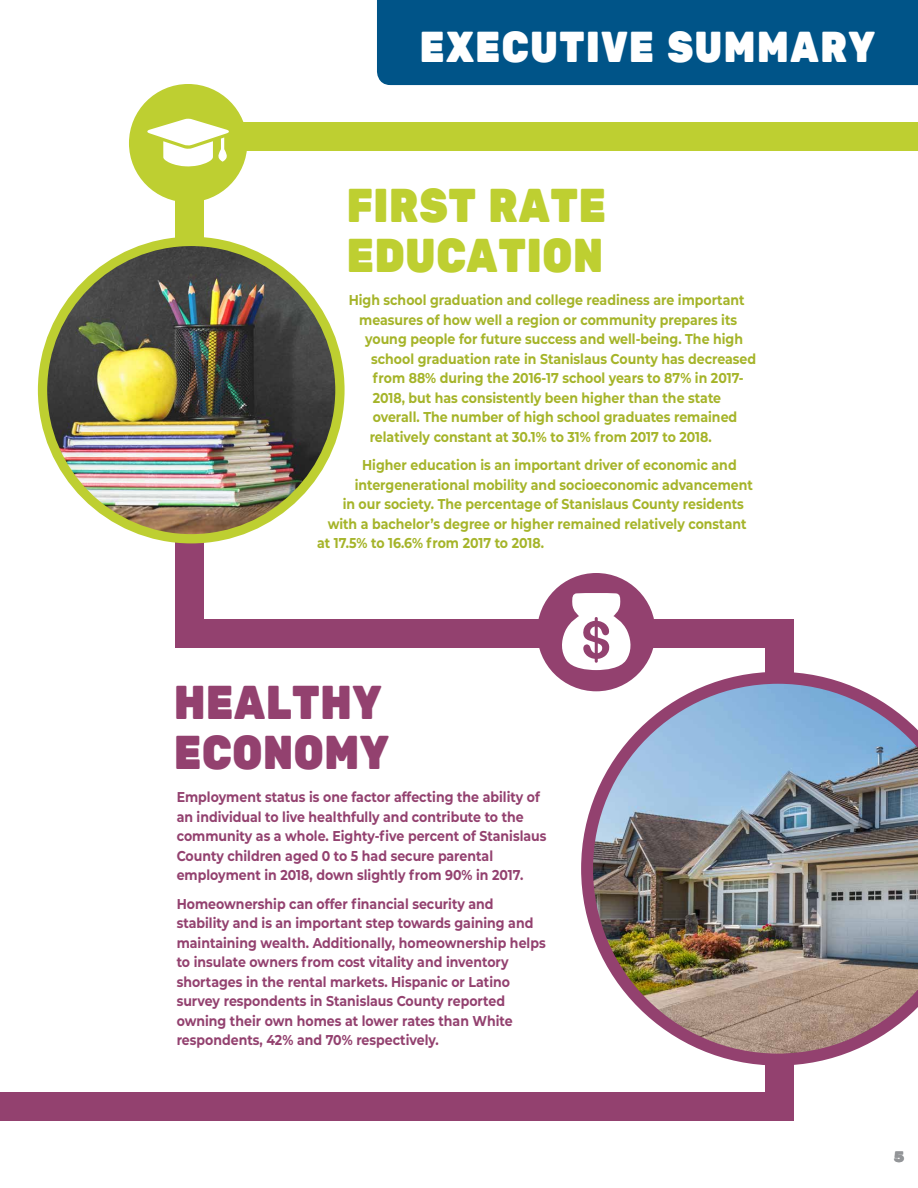
<style>
.page{position:relative;width:918px;height:1188px;background:#fff}
.page>*{position:absolute;margin:0;border:0;box-sizing:border-box;transform-origin:0 0}
.t1{font:47.25px/49.5px "Rubik One";color:#becf31;scale:.86 1}
.t2{font:47.25px/49.5px "Rubik One";color:#93416f;scale:.86 1}
.t3{font:43.05px "Rubik One";letter-spacing:.025em;color:#fff;scale:.86 1}
.t4{font:15px "Rubik One";color:#939598}
.t5{font:700 14.25px "Montserrat";color:#a5b429;scale:.88 1}
.t6{font:700 14.25px/19.5px "Montserrat";color:#93416f;scale:.88 1}
</style>
<div class="page">
<div style="left:176px;top:122px;width:742px;height:28px;background:#becf31"></div>
<div style="left:177px;top:620px;width:600px;height:28px;background:#93416f"></div>
<div style="left:0;top:1092px;width:794px;height:28px;background:#93416f"></div>
<div style="left:176px;top:122px;width:28px;height:268px;background:#becf31"></div>
<div style="left:176px;top:392px;width:28px;height:256px;background:#93416f"></div>
<div style="left:766px;top:620px;width:28px;height:268px;background:#93416f"></div>
<div style="left:766px;top:845px;width:28px;height:268px;background:#93416f"></div>
<img style="left:43px;top:241px;width:294px;height:297px">
<div style="left:38px;top:237px;width:307px;height:306px;border:9px solid #becf31;border-radius:50%"></div>
<img style="left:581px;top:672px;width:337px;height:394px">
<div style="left:129px;top:84px;width:118px;height:118px;background:#becf31;border-radius:50%"></div>
<svg style="left:147px;top:119px;width:82px;height:48px"></svg>
<div style="left:377px;top:0;width:541px;height:85px;background:#005488"></div>
<div style="left:537px;top:573px;width:118px;height:118px;background:#93416f;border-radius:50%"></div>
<svg style="left:562px;top:593px;width:69px;height:77px"></svg>
<h2 class="t3" style="left:420px;top:22px;width:531px">EXECUTIVE SUMMARY</h2>
<h1 class="t1" style="left:346px;top:183px;width:304px">FIRST RATE<br>EDUCATION</h1>
<p class="t5" style="left:349px;top:290px;width:451px">High school graduation and college readiness are important</p>
<p class="t5" style="left:359px;top:310px;width:431px">measures of how well a region or community prepares its</p>
<p class="t5" style="left:365px;top:329px;width:431px">young people for future success and well-being. The high</p>
<p class="t5" style="left:371px;top:349px;width:439px">school graduation rate in Stanislaus County has decreased</p>
<p class="t5" style="left:373px;top:368px;width:423px">from 88% during the 2016-17 school years to 87% in 2017-</p>
<p class="t5" style="left:373px;top:387px;width:398px">2018, but has consistently been higher than the state</p>
<p class="t5" style="left:373px;top:407px;width:416px">overall. The number of high school graduates remained</p>
<p class="t5" style="left:370px;top:426px;width:390px">relatively constant at 30.1% to 31% from 2017 to 2018.</p>
<p class="t5" style="left:362px;top:455px;width:427px">Higher education is an important driver of economic and</p>
<p class="t5" style="left:355px;top:474px;width:454px">intergenerational mobility and socioeconomic advancement</p>
<p class="t5" style="left:343px;top:494px;width:458px">in our society. The percentage of Stanislaus County residents</p>
<p class="t5" style="left:328px;top:513px;width:478px">with a bachelor’s degree or higher remained relatively constant</p>
<p class="t5" style="left:317px;top:533px;width:259px">at 17.5% to 16.6% from 2017 to 2018.</p>
<h1 class="t2" style="left:174px;top:679px;width:252px">HEALTHY<br>ECONOMY</h1>
<p class="t6" style="left:177px;top:787px;width:422px">Employment status is one factor affecting the ability of an individual to live healthfully and contribute to the community as a whole. Eighty-five percent of Stanislaus County children aged 0 to 5 had secure parental employment in 2018, down slightly from 90% in 2017.</p>
<p class="t6" style="left:177px;top:893px;width:421px">Homeownership can offer financial security and stability and is an important step towards gaining and maintaining wealth. Additionally, homeownership helps to insulate owners from cost vitality and inventory shortages in the rental markets. Hispanic or Latino survey respondents in Stanislaus County reported owning their own homes at lower rates than White respondents, 42% and 70% respectively.</p>
<p class="t4" style="left:894px;top:1148px;width:13px">5</p>
</div>
